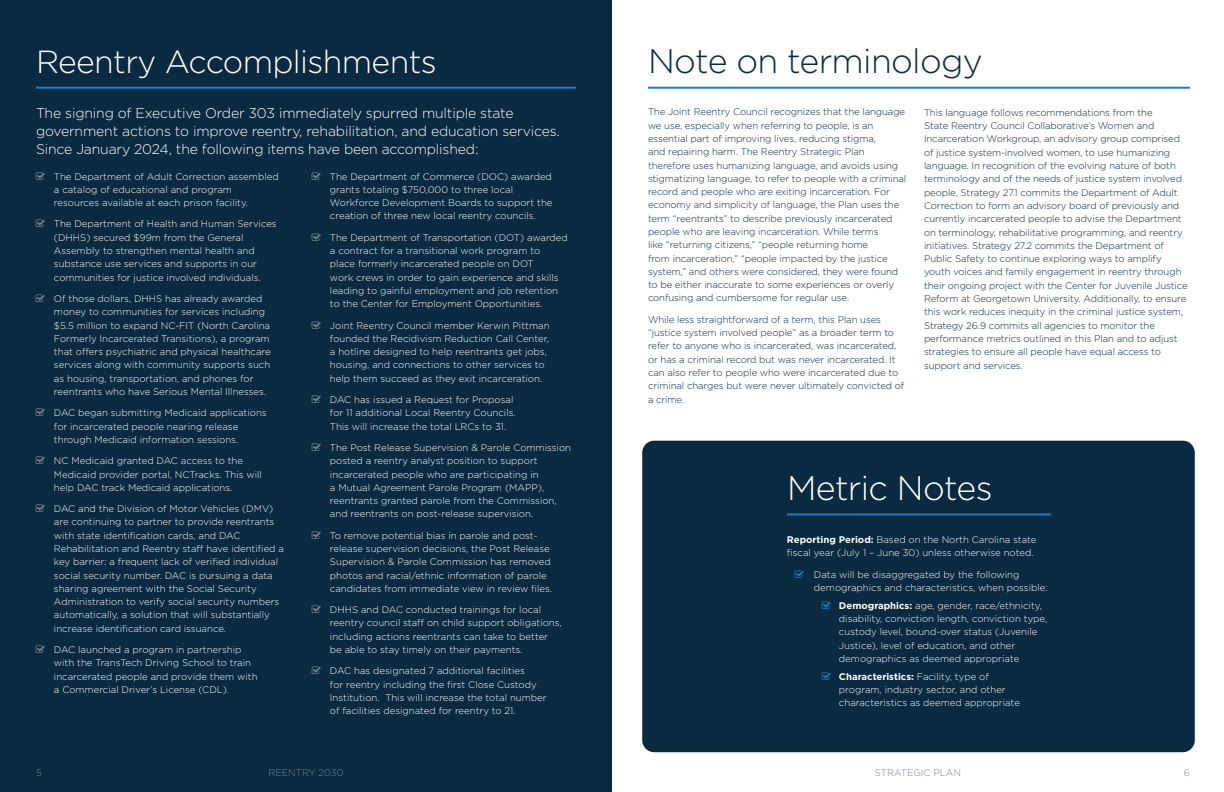
<style>
.page{position:relative;width:1224px;height:792px;background:#fff}
.page>*{position:absolute;margin:0;border:0;box-sizing:border-box;transform-origin:0 0}
.t1{font:300 34px "Gotham";letter-spacing:-.02em;color:#092a40}
.t2{font:300 34px "Gotham";letter-spacing:-.02em;color:#fff}
.t3{font:300 32px "Gotham";letter-spacing:-.02em;color:#fff}
.t4{font:300 14px/18px "Gotham";letter-spacing:-.01em;color:#fff}
.t5{font:300 9.6px/13.3px "Gotham";color:#fff}
.t6{font:300 9.6px/13.3px "Gotham";letter-spacing:-.01em;color:#092a40}
.t7{font:300 9.6px "Gotham";color:#748592}
.s1{font-weight:700}
</style>
<div class="page">
<div style="left:642px;top:441px;width:553px;height:311px;background:#092a40;border-radius:12px"></div>
<div style="left:0;top:0;width:612px;height:792px;background:#092a40"></div>
<hr style="left:36px;top:87px;width:540px;height:2px;background:#1d7cc6">
<hr style="left:648px;top:87px;width:542px;height:2px;background:#1d7cc6">
<hr style="left:787px;top:513px;width:264px;height:2px;background:#1d7cc6">
<h1 class="t1" style="left:648px;top:40px;width:336px">Note on terminology</h1>
<p class="t6" style="left:924px;top:106px;width:265px">This language follows recommendations from the<br>State Reentry Council Collaborative’s Women and Incarceration Workgroup, an advisory group comprised of justice system-involved women, to use humanizing language. In recognition of the evolving nature of both terminology and of the needs of justice system involved people, Strategy 27.1 commits the Department of Adult Correction to form an advisory board of previously and currently incarcerated people to advise the Department on terminology, rehabilitative programming, and reentry initiatives. Strategy 27.2 commits the Department of Public Safety to continue exploring ways to amplify youth voices and family engagement in reentry through their ongoing project with the Center for Juvenile Justice Reform at Georgetown University. Additionally, to ensure this work reduces inequity in the criminal justice system, Strategy 26.9 commits all agencies to monitor the performance metrics outlined in this Plan and to adjust strategies to ensure all people have equal access to support and services.</p>
<h2 class="t3" style="left:36px;top:42px;width:402px">Reentry Accomplishments</h2>
<h3 class="t4" style="left:36px;top:104px;width:525px">The signing of Executive Order 303 immediately spurred multiple state government actions to improve reentry, rehabilitation, and education services.<br>Since January 2024, the following items have been accomplished:</h3>
<p class="t6" style="left:648px;top:105px;width:260px">The Joint Reentry Council recognizes that the language we use, especially when referring to people, is an essential part of improving lives, reducing stigma,<br>and repairing harm. The Reentry Strategic Plan therefore uses humanizing language, and avoids using stigmatizing language, to refer to people with a criminal record and people who are exiting incarceration. For economy and simplicity of language, the Plan uses the term “reentrants” to describe previously incarcerated people who are leaving incarceration. While terms<br>like “returning citizens,” “people returning home<br>from incarceration,” “people impacted by the justice system,” and others were considered, they were found to be either inaccurate to some experiences or overly confusing and cumbersome for regular use.</p>
<p class="t6" style="left:648px;top:312px;width:258px">While less straightforward of a term, this Plan uses “justice system involved people” as a broader term to refer to anyone who is incarcerated, was incarcerated, or has a criminal record but was never incarcerated. It can also refer to people who were incarcerated due to criminal charges but were never ultimately convicted of a crime.</p>
<p class="t5" style="left:54px;top:169px;width:226px">The Department of Adult Correction assembled a catalog of educational and program resources available at each prison facility.</p>
<p class="t5" style="left:54px;top:217px;width:224px">The Department of Health and Human Services (DHHS) secured $99m from the General Assembly to strengthen mental health and substance use services and supports in our communities for justice involved individuals.</p>
<p class="t5" style="left:54px;top:292px;width:218px">Of those dollars, DHHS has already awarded money to communities for services including $5.5 million to expand NC-FIT (North Carolina Formerly Incarcerated Transitions), a program that offers psychiatric and physical healthcare services along with community supports such as housing, transportation, and phones for reentrants who have Serious Mental Illnesses.</p>
<p class="t5" style="left:54px;top:406px;width:214px">DAC began submitting Medicaid applications for incarcerated people nearing release through Medicaid information sessions.</p>
<p class="t5" style="left:54px;top:454px;width:209px">NC Medicaid granted DAC access to the<br>Medicaid provider portal, NCTracks. This will help DAC track Medicaid applications.</p>
<p class="t5" style="left:54px;top:502px;width:232px">DAC and the Division of Motor Vehicles (DMV) are continuing to partner to provide reentrants with state identification cards, and DAC Rehabilitation and Reentry staff have identified a key barrier: a frequent lack of verified individual social security number. DAC is pursuing a data sharing agreement with the Social Security Administration to verify social security numbers automatically, a solution that will substantially increase identification card issuance.</p>
<p class="t5" style="left:54px;top:643px;width:205px">DAC launched a program in partnership with the TransTech Driving School to train incarcerated people and provide them with a Commercial Driver’s License (CDL).</p>
<p class="t5" style="left:330px;top:169px;width:224px">The Department of Commerce (DOC) awarded grants totaling $750,000 to three local Workforce Development Boards to support the creation of three new local reentry councils.</p>
<p class="t5" style="left:330px;top:230px;width:239px">The Department of Transportation (DOT) awarded a contract for a transitional work program to<br>place formerly incarcerated people on DOT<br>work crews in order to gain experience and skills leading to gainful employment and job retention to the Center for Employment Opportunities.</p>
<p class="t5" style="left:330px;top:318px;width:221px">Joint Reentry Council member Kerwin Pittman founded the Recidivism Reduction Call Center, a hotline designed to help reentrants get jobs, housing, and connections to other services to help them succeed as they exit incarceration.</p>
<p class="t5" style="left:330px;top:393px;width:187px">DAC has issued a Request for Proposal for 11 additional Local Reentry Councils.<br>This will increase the total LRCs to 31.</p>
<p class="t5" style="left:330px;top:441px;width:243px">The Post Release Supervision &amp; Parole Commission posted a reentry analyst position to support incarcerated people who are participating in<br>a Mutual Agreement Parole Program (MAPP), reentrants granted parole from the Commission, and reentrants on post-release supervision.</p>
<p class="t5" style="left:330px;top:528px;width:224px">To remove potential bias in parole and post&shy;release supervision decisions, the Post Release Supervision &amp; Parole Commission has removed photos and racial/ethnic information of parole candidates from immediate view in review files.</p>
<p class="t5" style="left:330px;top:603px;width:233px">DHHS and DAC conducted trainings for local reentry council staff on child support obligations, including actions reentrants can take to better be able to stay timely on their payments.</p>
<p class="t5" style="left:330px;top:664px;width:218px">DAC has designated 7 additional facilities<br>for reentry including the first Close Custody Institution. This will increase the total number of facilities designated for reentry to 21.</p>
<h1 class="t2" style="left:787px;top:466px;width:207px">Metric Notes</h1>
<p class="t5" style="left:787px;top:533px;width:251px"><span class="s1">Reporting Period:</span> Based on the North Carolina state fiscal year (July 1 – June 30) unless otherwise noted.</p>
<p class="t5" style="left:814px;top:567px;width:235px">Data will be disaggregated by the following demographics and characteristics, when possible:</p>
<p class="t5" style="left:839px;top:598px;width:210px"><span class="s1">Demographics:</span> age, gender, race/ethnicity, disability, conviction length, conviction type, custody level, bound-over status (Juvenile Justice), level of education, and other demographics as deemed appropriate</p>
<p class="t5" style="left:839px;top:669px;width:182px"><span class="s1">Characteristics:</span> Facility, type of program, industry sector, and other characteristics as deemed appropriate</p>
<p class="t7" style="left:36px;top:767px;width:7px">5</p>
<p class="t7" style="left:268px;top:767px;width:77px">REENTRY 2030</p>
<p class="t7" style="left:875px;top:767px;width:88px">STRATEGIC PLAN</p>
<p class="t7" style="left:1184px;top:767px;width:8px">6</p>
</div>
